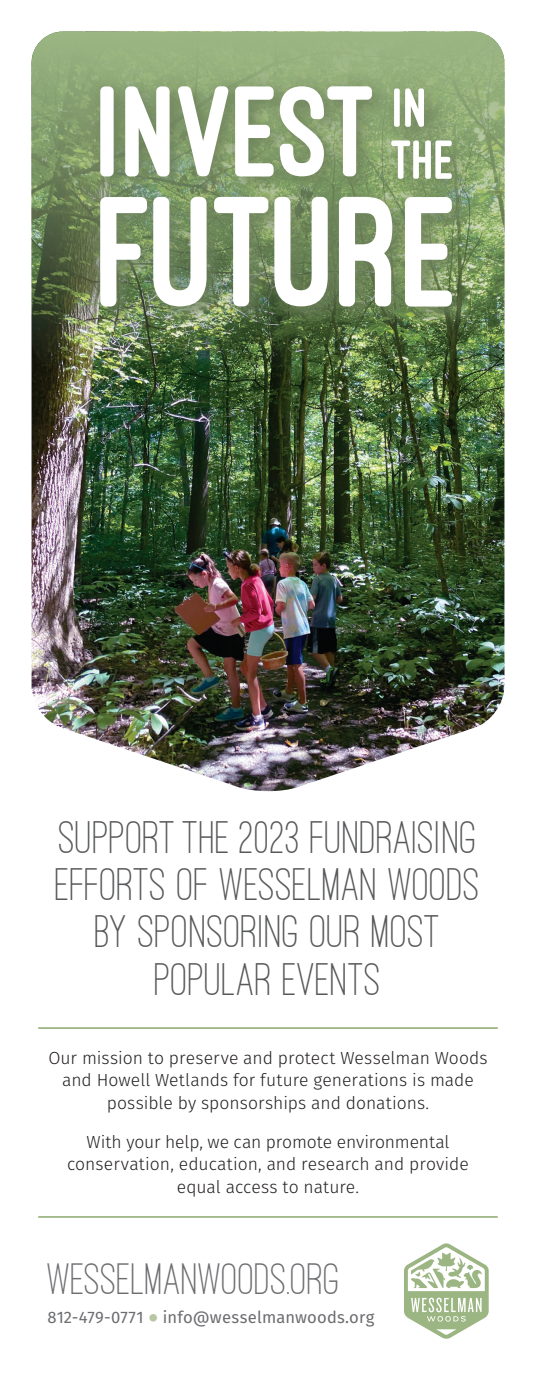
<style>
.page{position:relative;width:536px;height:1386px;background:#fff}
.page>*{position:absolute;margin:0;border:0;box-sizing:border-box;transform-origin:0 0}
.t1{font:800 162.4px "Ostrich Sans";letter-spacing:-.025em;color:#fff}
.t2{font:800 133.53px "Ostrich Sans";letter-spacing:-.02em;color:#fff}
.t3{font:800 56.88px/52px "Ostrich Sans";color:#fff}
.t4{font:500 47.25px/47.2px "Ostrich Sans";letter-spacing:.01em;color:#57585a;text-align:center}
.t5{font:500 45.5px "Ostrich Sans";letter-spacing:.01em;color:#6c6d70}
.t6{font:300 17.5px/22.8px "Fira Sans";color:#231f20;text-align:center}
.t7{font:16.62px "Fira Sans";letter-spacing:.01em;color:#6c6d70}
.s1{color:#b8c7a3}
</style>
<div class="page">
<img style="left:32px;top:32px;width:472px;height:760px">
<img style="left:32px;top:32px;width:472px;height:338px;border-radius:32px">
<svg style="left:404px;top:1243px;width:84px;height:96px"></svg>
<div style="left:82px;top:68px;width:307px;height:127px;background:#6e825c;opacity:.75"></div>
<div style="left:367px;top:64px;width:108px;height:140px;background:#6e825c;opacity:.75"></div>
<div style="left:77px;top:174px;width:396px;height:155px;background:#6e825c;opacity:.75"></div>
<hr style="left:39px;top:1027px;width:458px;height:2px;background:#9bb583">
<hr style="left:39px;top:1216px;width:458px;height:2px;background:#9bb583">
<h2 class="t2" style="left:101px;top:61px;width:282px">INVEST</h2>
<h3 class="t3" style="left:391px;top:82px;width:66px">IN<br>THE</h3>
<h1 class="t1" style="left:101px;top:166px;width:363px">FUTURE</h1>
<h3 class="t4" style="left:55px;top:814px;width:426px">SUPPORT THE 2023 FUNDRAISING<br>EFFORTS OF WESSELMAN WOODS<br>BY SPONSORING OUR MOST<br>POPULAR EVENTS</h3>
<p class="t6" style="left:48px;top:1046px;width:440px">Our mission to preserve and protect Wesselman Woods and Howell Wetlands for future generations is made possible by sponsorships and donations.</p>
<p class="t6" style="left:67px;top:1130px;width:403px">With your help, we can promote environmental conservation, education, and research and provide equal access to nature.</p>
<h3 class="t5" style="left:47px;top:1257px;width:294px">WESSELMANWOODS.ORG</h3>
<p class="t7" style="left:47px;top:1305px;width:328px">812-479-0771 <span class="s1">⦁</span> info@wesselmanwoods.org</p>
</div>
